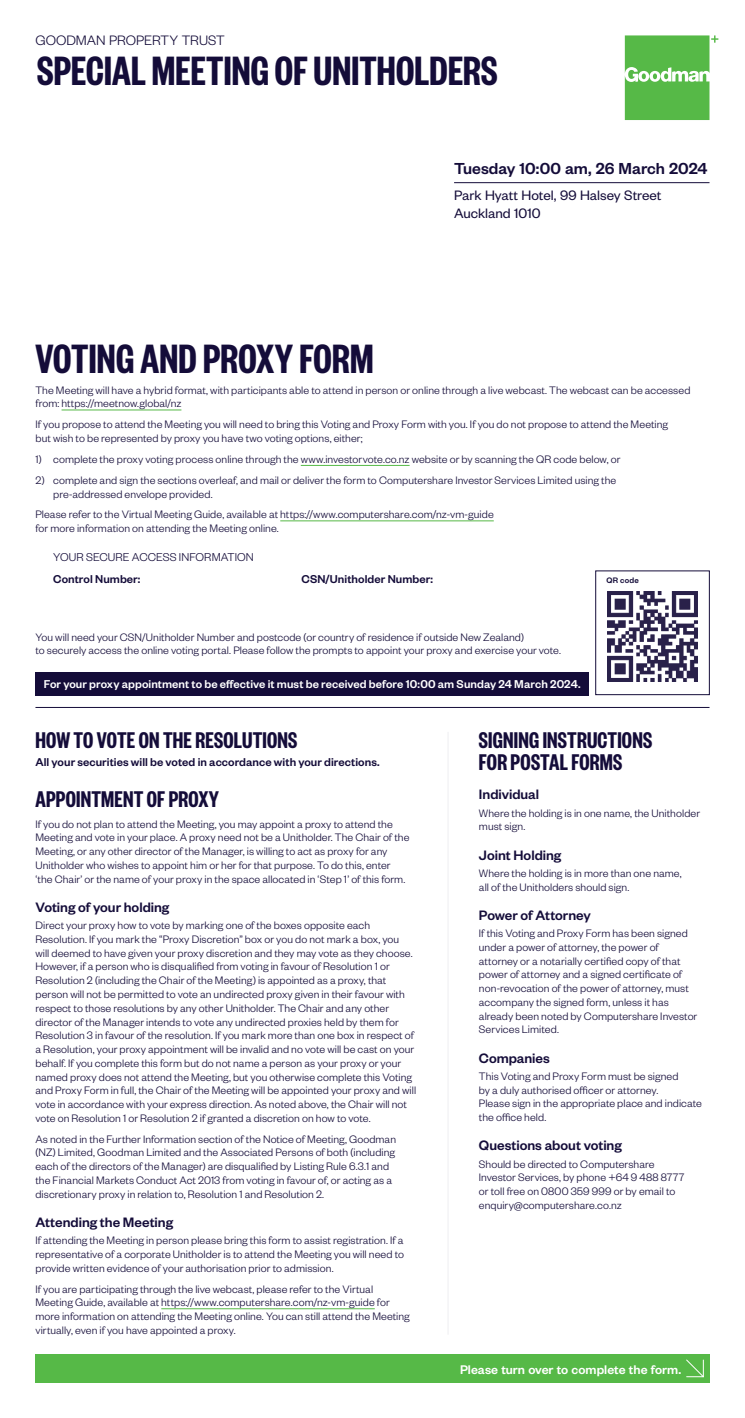
<style>
.page{position:relative;width:745px;height:1418px;background:#fff}
.page>*{position:absolute;margin:0;border:0;box-sizing:border-box;transform-origin:0 0}
.t1{font:600 45px "Founders Grotesk X Cond";letter-spacing:.005em;color:#140c39}
.t2{font:600 25px/22.5px "Founders Grotesk X Cond";letter-spacing:.01em;color:#140c39}
.t3{font:500 17.5px "Founders Grotesk";color:#140c39}
.TABLE_BODY-COPY{font:500 15px "Founders Grotesk";color:#140c39}
.TABLE_BODY-COPY-2{font:15px "Founders Grotesk";color:#140c39}
.BodyText-Heading12pt_CAPS{font:300 15px "Founders Grotesk";letter-spacing:-.005em;color:#140c39}
.TABLE_BODY-COPY-3{font:500 13.75px "Founders Grotesk";color:#fff}
.TABLE_BODY-COPY-4{font:500 12.5px "Founders Grotesk";letter-spacing:.005em;color:#140c39}
.TABLE_BODY-COPY-5{font:500 12.5px "Founders Grotesk";letter-spacing:.005em;color:#fff}
.TABLE_BODY-COPY-6{font:300 12.5px "Founders Grotesk";letter-spacing:.005em;color:#140c39}
.TABLE_BODY-COPY-7{font:300 11.88px/13.8px "Founders Grotesk";letter-spacing:.005em;color:#140c39}
.TABLE_BODY-COPY-8{font:500 8.75px "Founders Grotesk";letter-spacing:.02em;color:#140c39}
</style>
<div class="page">
<hr style="left:61px;top:410px;width:120px;height:1px;background:#56b947">
<hr style="left:300px;top:465px;width:109px;height:1px;background:#56b947">
<hr style="left:280px;top:520px;width:213px;height:1px;background:#56b947">
<div style="left:35px;top:671px;width:553px;height:24px;background:#140c39"></div>
<hr style="left:161px;top:1308px;width:213px;height:1px;background:#56b947">
<hr style="left:35px;top:707px;width:674px;height:1px;background:#140c39">
<hr style="left:454px;top:182px;width:255px;height:1px;background:#140c39">
<svg style="left:624px;top:35px;width:94px;height:85px;background:#74c568"></svg>
<hr style="left:447px;top:732px;width:1px;height:602px;background:#efeef1">
<div style="left:595px;top:570px;width:114px;height:125px;border:1px solid #140c39"></div>
<img style="left:607px;top:591px;width:90px;height:90px">
<div style="left:35px;top:1354px;width:674px;height:28px;background:#56b947"></div>
<svg style="left:686px;top:1359px;width:17px;height:18px"></svg>
<p class="BodyText-Heading12pt_CAPS" style="left:35px;top:31px;width:190px">GOODMAN PROPERTY TRUST</p>
<p class="t1" style="left:37px;top:43px;width:462px">SPECIAL MEETING OF UNITHOLDERS</p>
<p class="t3" style="left:454px;top:157px;width:255px">Tuesday 10:00 am, 26 March 2024</p>
<p class="TABLE_BODY-COPY-2" style="left:454px;top:186px;width:208px">Park Hyatt Hotel, 99 Halsey Street</p>
<p class="TABLE_BODY-COPY-2" style="left:454px;top:204px;width:88px">Auckland 1010</p>
<p class="t1" style="left:35px;top:331px;width:339px">VOTING AND PROXY FORM</p>
<p class="TABLE_BODY-COPY-7" style="left:35px;top:382px;width:656px">The Meeting will have a hybrid format, with participants able to attend in person or online through a live webcast. The webcast can be accessed from: https://meetnow.global/nz</p>
<p class="TABLE_BODY-COPY-7" style="left:35px;top:417px;width:633px">If you propose to attend the Meeting you will need to bring this Voting and Proxy Form with you. If you do not propose to attend the Meeting but wish to be represented by proxy you have two voting options, either;</p>
<p class="TABLE_BODY-COPY-7" style="left:35px;top:451px;width:586px">1) complete the proxy voting process online through the www.investorvote.co.nz website or by scanning the QR code below, or</p>
<p class="TABLE_BODY-COPY-7" style="left:53px;top:472px;width:564px;text-indent:-18px">2) complete and sign the sections overleaf, and mail or deliver the form to Computershare Investor Services Limited using the pre-addressed envelope provided.</p>
<p class="TABLE_BODY-COPY-7" style="left:35px;top:507px;width:459px">Please refer to the Virtual Meeting Guide, available at https://www.computershare.com/nz-vm-guide for more information on attending the Meeting online.</p>
<p class="TABLE_BODY-COPY-6" style="left:53px;top:549px;width:202px">YOUR SECURE ACCESS INFORMATION</p>
<p class="TABLE_BODY-COPY-4" style="left:53px;top:571px;width:89px">Control Number:</p>
<p class="TABLE_BODY-COPY-4" style="left:301px;top:571px;width:133px">CSN/Unitholder Number:</p>
<p class="TABLE_BODY-COPY-8" style="left:606px;top:575px;width:34px">QR code</p>
<p class="TABLE_BODY-COPY-7" style="left:35px;top:629px;width:526px">You will need your CSN/Unitholder Number and postcode (or country of residence if outside New Zealand)<br>to securely access the online voting portal. Please follow the prompts to appoint your proxy and exercise your vote.</p>
<p class="TABLE_BODY-COPY-5" style="left:44px;top:676px;width:538px">For your proxy appointment to be effective it must be received before 10:00 am Sunday 24 March 2024.</p>
<p class="t2" style="left:35px;top:727px;width:263px">HOW TO VOTE ON THE RESOLUTIONS</p>
<p class="TABLE_BODY-COPY-4" style="left:35px;top:754px;width:345px">All your securities will be voted in accordance with your directions.</p>
<p class="t2" style="left:35px;top:786px;width:185px">APPOINTMENT OF PROXY</p>
<p class="TABLE_BODY-COPY-7" style="left:35px;top:816px;width:375px">If you do not plan to attend the Meeting, you may appoint a proxy to attend the Meeting and vote in your place. A proxy need not be a Unitholder. The Chair of the Meeting, or any other director of the Manager, is willing to act as proxy for any Unitholder who wishes to appoint him or her for that purpose. To do this, enter ‘the Chair’ or the name of your proxy in the space allocated in ‘Step 1’ of this form.</p>
<p class="TABLE_BODY-COPY" style="left:35px;top:897px;width:135px">Voting of your holding</p>
<p class="TABLE_BODY-COPY-7" style="left:35px;top:918px;width:382px">Direct your proxy how to vote by marking one of the boxes opposite each Resolution. If you mark the “Proxy Discretion” box or you do not mark a box, you<br>will deemed to have given your proxy discretion and they may vote as they choose.<br>However, if a person who is disqualified from voting in favour of Resolution 1 or Resolution 2 (including the Chair of the Meeting) is appointed as a proxy, that person will not be permitted to vote an undirected proxy given in their favour with respect to those resolutions by any other Unitholder. The Chair and any other director of the Manager intends to vote any undirected proxies held by them for Resolution 3 in favour of the resolution. If you mark more than one box in respect of a Resolution, your proxy appointment will be invalid and no vote will be cast on your behalf. If you complete this form but do not name a person as your proxy or your named proxy does not attend the Meeting, but you otherwise complete this Voting and Proxy Form in full, the Chair of the Meeting will be appointed your proxy and will vote in accordance with your express direction. As noted above, the Chair will not vote on Resolution 1 or Resolution 2 if granted a discretion on how to vote.</p>
<p class="TABLE_BODY-COPY-7" style="left:35px;top:1131px;width:362px">As noted in the Further Information section of the Notice of Meeting, Goodman (NZ) Limited, Goodman Limited and the Associated Persons of both (including each of the directors of the Manager) are disqualified by Listing Rule 6.3.1 and the Financial Markets Conduct Act 2013 from voting in favour of, or acting as a discretionary proxy in relation to, Resolution 1 and Resolution 2.</p>
<p class="TABLE_BODY-COPY" style="left:35px;top:1212px;width:139px">Attending the Meeting</p>
<p class="TABLE_BODY-COPY-7" style="left:35px;top:1232px;width:370px;text-align:justify">If attending the Meeting in person please bring this form to assist registration. If a representative of a corporate Unitholder is to attend the Meeting you will need to provide written evidence of your authorisation prior to admission.</p>
<p class="TABLE_BODY-COPY-7" style="left:35px;top:1281px;width:375px">If you are participating through the live webcast, please refer to the Virtual Meeting Guide, available at https://www.computershare.com/nz-vm-guide for more information on attending the Meeting online. You can still attend the Meeting virtually, even if you have appointed a proxy.</p>
<p class="t2" style="left:478px;top:727px;width:175px">SIGNING INSTRUCTIONS<br>FOR POSTAL FORMS</p>
<p class="TABLE_BODY-COPY" style="left:478px;top:785px;width:62px">Individual</p>
<p class="TABLE_BODY-COPY-7" style="left:478px;top:805px;width:222px">Where the holding is in one name, the Unitholder must sign.</p>
<p class="TABLE_BODY-COPY" style="left:478px;top:845px;width:84px">Joint Holding</p>
<p class="TABLE_BODY-COPY-7" style="left:478px;top:865px;width:204px">Where the holding is in more than one name, all of the Unitholders should sign.</p>
<p class="TABLE_BODY-COPY" style="left:478px;top:905px;width:113px">Power of Attorney</p>
<p class="TABLE_BODY-COPY-7" style="left:478px;top:925px;width:220px">If this Voting and Proxy Form has been signed under a power of attorney, the power of attorney or a notarially certified copy of that power of attorney and a signed certificate of non-revocation of the power of attorney, must accompany the signed form, unless it has already been noted by Computershare Investor Services Limited.</p>
<p class="TABLE_BODY-COPY" style="left:478px;top:1048px;width:72px">Companies</p>
<p class="TABLE_BODY-COPY-7" style="left:478px;top:1068px;width:224px">This Voting and Proxy Form must be signed<br>by a duly authorised officer or attorney.<br>Please sign in the appropriate place and indicate the office held.</p>
<p class="TABLE_BODY-COPY" style="left:478px;top:1136px;width:144px">Questions about voting</p>
<p class="TABLE_BODY-COPY-7" style="left:478px;top:1156px;width:207px">Should be directed to Computershare Investor Services, by phone +64 9 488 8777 or toll free on 0800 359 999 or by email to enquiry@computershare.co.nz</p>
<p class="TABLE_BODY-COPY-3" style="left:460px;top:1360px;width:222px">Please turn over to complete the form.</p>
</div>
